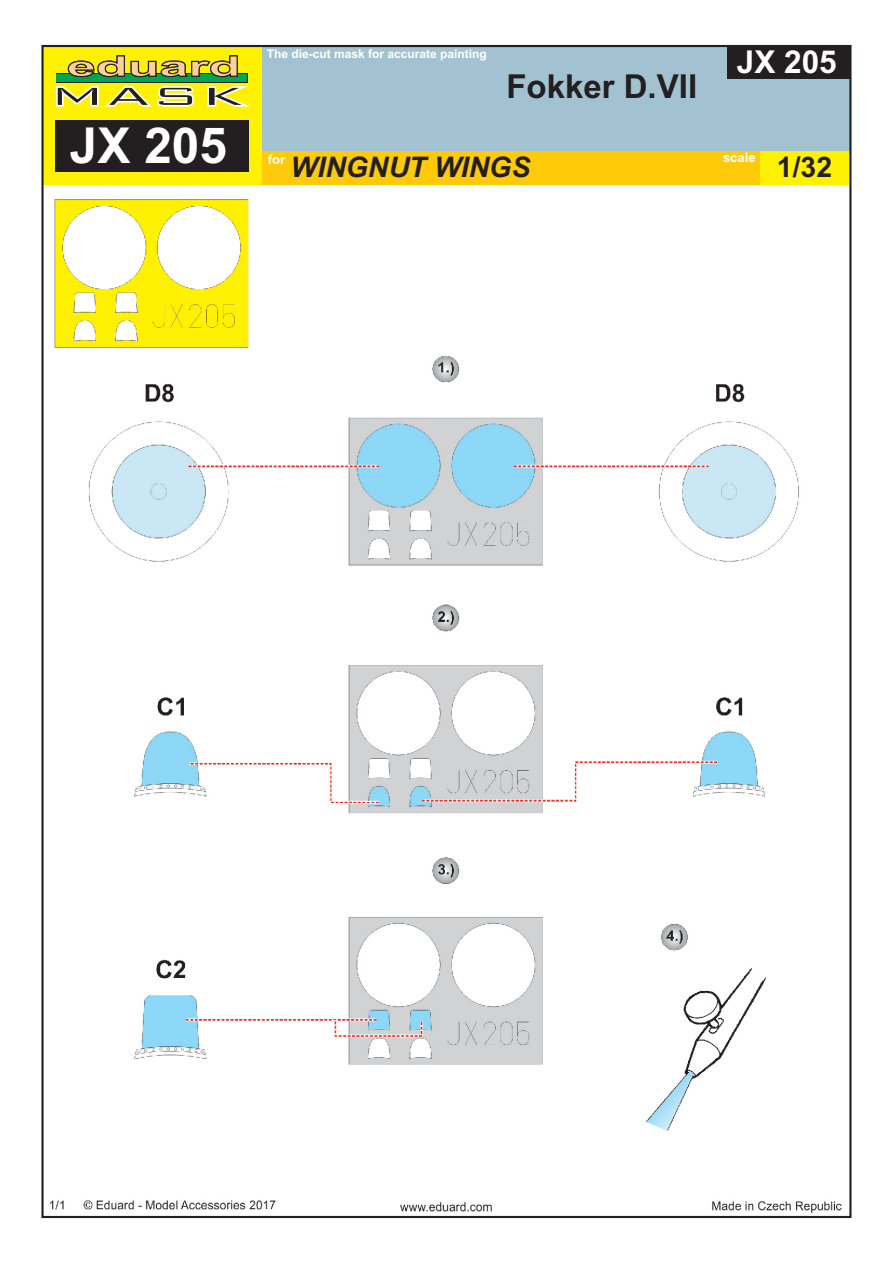
<style>
.page{position:relative;width:893px;height:1263px;background:#fff}
.page>*{position:absolute;margin:0;border:0;box-sizing:border-box;transform-origin:0 0}
.t1{font:700 49.5px "Arial";color:#fff}
.t2{font:700 33px "Arial";color:#231f20}
.t3{font:700 31.5px "Arial";color:#fff}
.t4{font:italic 700 28.35px "Arial";color:#231f20}
.t5{font:700 28.35px "Arial";color:#231f20}
.t6{font:700 13.05px "Arial";color:#fff}
.t7{font:700 12px "Arial";color:#fff}
</style>
<div class="page">
<img style="left:51px;top:199px;width:791px;height:1014px">
<div style="left:262px;top:46px;width:588px;height:105px;background:#a3c2d1"></div>
<div style="left:43px;top:46px;width:219px;height:139px;background:#fff101"></div>
<div style="left:262px;top:151px;width:497px;height:34px;background:#feca0a"></div>
<div style="left:759px;top:151px;width:91px;height:34px;background:#fff101"></div>
<div style="left:55px;top:120px;width:193px;height:51px;background:#231f20"></div>
<svg style="left:56px;top:86px;width:194px;height:21px"></svg>
<svg style="left:56px;top:73px;width:192px;height:9px"></svg>
<div style="left:57px;top:74px;width:190px;height:7px;background:#00a54f"></div>
<svg style="left:68px;top:55px;width:170px;height:22px"></svg>
<div style="left:727px;top:46px;width:123px;height:33px;background:#231f20"></div>
<h1 class="t1" style="left:70px;top:127px;width:159px">JX 205</h1>
<p class="t7" style="left:267px;top:49px;width:222px">The die-cut mask for accurate painting</p>
<h2 class="t2" style="left:506px;top:74px;width:192px">Fokker D.VII</h2>
<h3 class="t3" style="left:737px;top:50px;width:101px">JX 205</h3>
<p class="t6" style="left:723px;top:153px;width:34px">scale</p>
<p class="t6" style="left:268px;top:154px;width:19px">for</p>
<h3 class="t4" style="left:291px;top:156px;width:241px">WINGNUT WINGS</h3>
<h3 class="t5" style="left:777px;top:157px;width:57px">1/32</h3>
</div>
